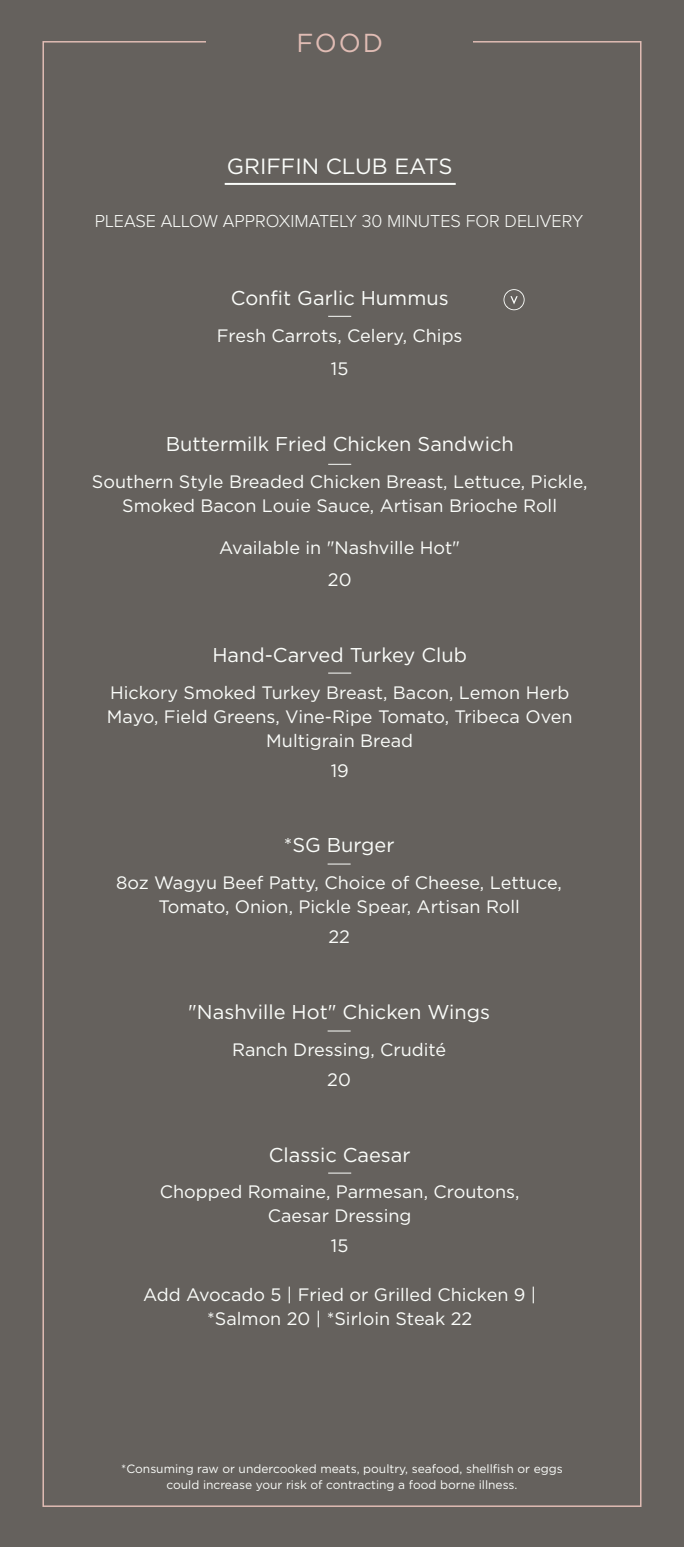
<style>
.page{position:relative;width:684px;height:1548px;background:#fff}
.page>*{position:absolute;margin:0;border:0;box-sizing:border-box;transform-origin:0 0}
.t1{font:26px "Gotham";color:#e0bcb4}
.t2{font:22px "Gotham";color:#fbfdfa}
.t3{font:20px "Gotham";color:#fbfdfa}
.t4{font:18px/24px "Gotham";color:#fbfdfa;text-align:center}
.t5{font:300 18px "Proxima Nova";color:#fbfdfa}
.t6{font:12px/16px "Gotham";color:#fbfdfa;text-align:center}
</style>
<div class="page">
<div style="left:1px;top:1px;width:682px;height:1546px;background:#65615d"></div>
<div style="left:649px;top:1px;width:35px;height:1546px;background:#65615d"></div>
<svg style="left:328px;top:673px;width:23px;height:1px"></svg>
<svg style="left:328px;top:864px;width:23px;height:1px"></svg>
<svg style="left:328px;top:1031px;width:23px;height:1px"></svg>
<svg style="left:328px;top:1173px;width:23px;height:1px"></svg>
<hr style="left:225px;top:183px;width:231px;height:2px;background:#fbfdfa">
<svg style="left:328px;top:316px;width:23px;height:1px"></svg>
<svg style="left:504px;top:289px;width:21px;height:21px"></svg>
<svg style="left:328px;top:464px;width:23px;height:1px"></svg>
<p class="t1" style="left:296px;top:26px;width:88px">FOOD</p>
<p class="t2" style="left:227px;top:152px;width:227px">GRIFFIN CLUB EATS</p>
<p class="t5" style="left:95px;top:213px;width:490px">PLEASE ALLOW APPROXIMATELY 30 MINUTES FOR DELIVERY</p>
<p class="t3" style="left:231px;top:285px;width:219px">Confit Garlic Hummus</p>
<p class="t4" style="left:217px;top:323px;width:247px">Fresh Carrots, Celery, Chips</p>
<p class="t4" style="left:331px;top:356px;width:19px">15</p>
<p class="t3" style="left:166px;top:431px;width:350px">Buttermilk Fried Chicken Sandwich</p>
<p class="t4" style="left:92px;top:469px;width:497px">Southern Style Breaded Chicken Breast, Lettuce, Pickle,<br>Smoked Bacon Louie Sauce, Artisan Brioche Roll</p>
<p class="t4" style="left:219px;top:531px;width:243px;line-height:32px">Available in "Nashville Hot"<br>20</p>
<p class="t3" style="left:212px;top:642px;width:256px">Hand-Carved Turkey Club</p>
<p class="t4" style="left:107px;top:680px;width:467px">Hickory Smoked Turkey Breast, Bacon, Lemon Herb<br>Mayo, Field Greens, Vine-Ripe Tomato, Tribeca Oven<br>Multigrain Bread</p>
<p class="t4" style="left:331px;top:758px;width:20px">19</p>
<p class="t3" style="left:284px;top:833px;width:112px">*SG Burger</p>
<p class="t4" style="left:116px;top:871px;width:447px">8oz Wagyu Beef Patty, Choice of Cheese, Lettuce,<br>Tomato, Onion, Pickle Spear, Artisan Roll</p>
<p class="t4" style="left:328px;top:925px;width:23px">22</p>
<p class="t3" style="left:188px;top:1000px;width:303px">"Nashville Hot" Chicken Wings</p>
<p class="t4" style="left:232px;top:1035px;width:216px;line-height:30px">Ranch Dressing, Crudité<br>20</p>
<p class="t3" style="left:269px;top:1142px;width:143px">Classic Caesar</p>
<p class="t4" style="left:160px;top:1180px;width:361px">Chopped Romaine, Parmesan, Croutons,<br>Caesar Dressing</p>
<p class="t4" style="left:331px;top:1234px;width:19px">15</p>
<p class="t4" style="left:143px;top:1282px;width:395px">Add Avocado 5 | Fried or Grilled Chicken 9 | *Salmon 20 | *Sirloin Steak 22</p>
<p class="t6" style="left:121px;top:1460px;width:443px">*Consuming raw or undercooked meats, poultry, seafood, shellfish or eggs could increase your risk of contracting a food borne illness.</p>
</div>
